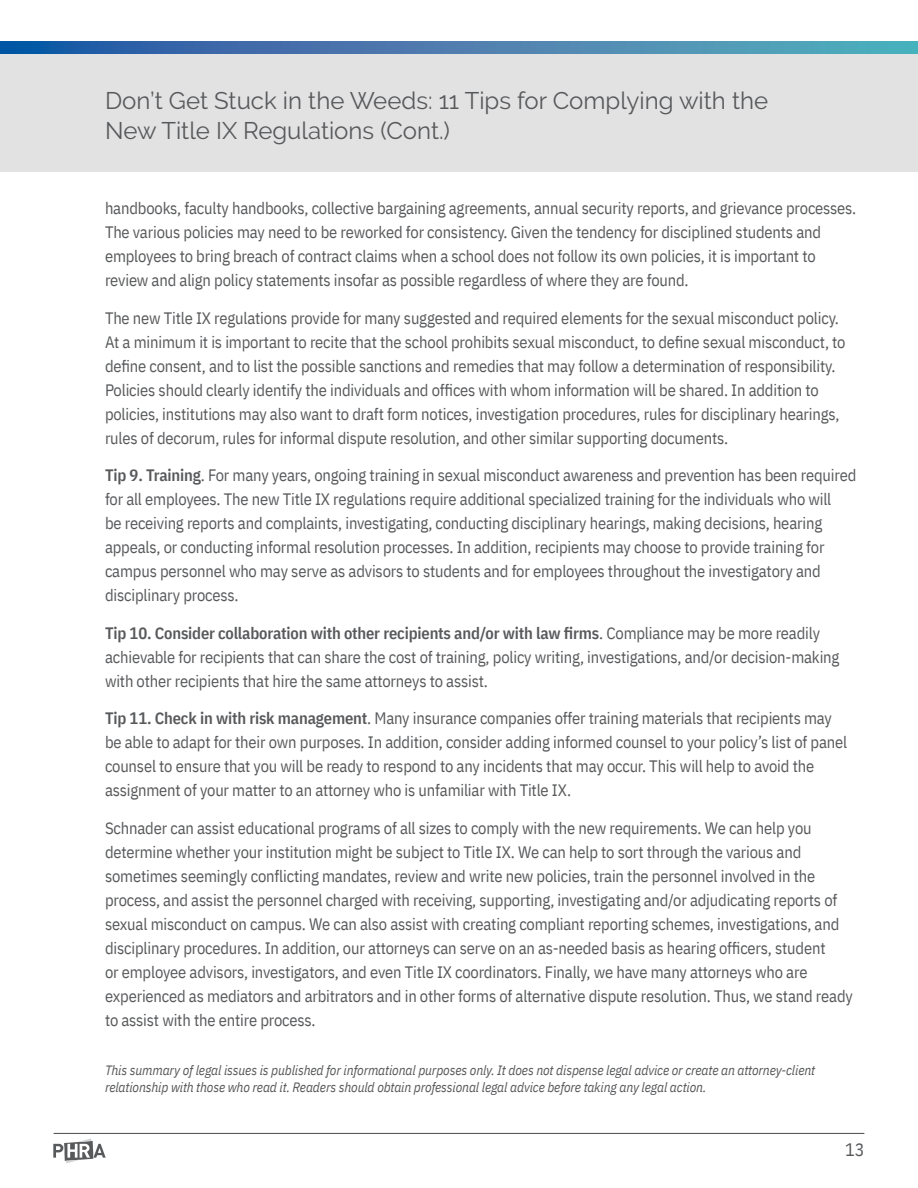
<style>
.page{position:relative;width:918px;height:1188px;background:#fff}
.page>*{position:absolute;margin:0;border:0;box-sizing:border-box;transform-origin:0 0}
.t1{font:24px/30px "Raleway";color:#58595b}
.t2{font:18px "IBM Plex Sans Cond";color:#58595b}
.t3{font:16.5px/24px "IBM Plex Sans Cond";letter-spacing:-.01em;color:#58595b}
.t4{font:italic 13.5px/16.2px "IBM Plex Sans Cond";letter-spacing:-.01em;color:#58595b}
.s1{font-weight:600}
</style>
<div class="page">
<hr style="left:54px;top:1133px;width:810px;height:1px;background:#58595b">
<svg style="left:53px;top:1138px;width:53px;height:25px"></svg>
<div style="left:0;top:54px;width:918px;height:117px;background:#e2e2e3"></div>
<svg style="left:0;top:42px;width:918px;height:12px;background:#4380af"></svg>
<h1 class="t1" style="left:105px;top:86px;width:665px">Don’t Get Stuck in the Weeds: 11 Tips for Complying with the<br>New Title IX Regulations (Cont.)</h1>
<p class="t3" style="left:105px;top:195px;width:753px">handbooks, faculty handbooks, collective bargaining agreements, annual security reports, and grievance processes.<br>The various policies may need to be reworked for consistency. Given the tendency for disciplined students and employees to bring breach of contract claims when a school does not follow its own policies, it is important to review and align policy statements insofar as possible regardless of where they are found.</p>
<p class="t3" style="left:105px;top:304px;width:742px">The new Title IX regulations provide for many suggested and required elements for the sexual misconduct policy.<br>At a minimum it is important to recite that the school prohibits sexual misconduct, to define sexual misconduct, to define consent, and to list the possible sanctions and remedies that may follow a determination of responsibility.<br>Policies should clearly identify the individuals and offices with whom information will be shared. In addition to policies, institutions may also want to draft form notices, investigation procedures, rules for disciplinary hearings, rules of decorum, rules for informal dispute resolution, and other similar supporting documents.</p>
<p class="t3" style="left:105px;top:462px;width:753px"><span class="s1">Tip 9. Training</span>. For many years, ongoing training in sexual misconduct awareness and prevention has been required for all employees. The new Title IX regulations require additional specialized training for the individuals who will<br>be receiving reports and complaints, investigating, conducting disciplinary hearings, making decisions, hearing appeals, or conducting informal resolution processes. In addition, recipients may choose to provide training for campus personnel who may serve as advisors to students and for employees throughout the investigatory and disciplinary process.</p>
<p class="t3" style="left:105px;top:619px;width:736px"><span class="s1">Tip 10. Consider collaboration with other recipients and/or with law firms</span>. Compliance may be more readily achievable for recipients that can share the cost of training, policy writing, investigations, and/or decision-making with other recipients that hire the same attorneys to assist.</p>
<p class="t3" style="left:105px;top:705px;width:744px"><span class="s1">Tip 11. Check in with risk management</span>. Many insurance companies offer training materials that recipients may be able to adapt for their own purposes. In addition, consider adding informed counsel to your policy’s list of panel counsel to ensure that you will be ready to respond to any incidents that may occur. This will help to avoid the assignment of your matter to an attorney who is unfamiliar with Title IX.</p>
<p class="t3" style="left:105px;top:814px;width:749px">Schnader can assist educational programs of all sizes to comply with the new requirements. We can help you determine whether your institution might be subject to Title IX. We can help to sort through the various and sometimes seemingly conflicting mandates, review and write new policies, train the personnel involved in the process, and assist the personnel charged with receiving, supporting, investigating and/or adjudicating reports of sexual misconduct on campus. We can also assist with creating compliant reporting schemes, investigations, and disciplinary procedures. In addition, our attorneys can serve on an as-needed basis as hearing officers, student<br>or employee advisors, investigators, and even Title IX coordinators. Finally, we have many attorneys who are experienced as mediators and arbitrators and in other forms of alternative dispute resolution. Thus, we stand ready to assist with the entire process.</p>
<p class="t4" style="left:105px;top:1061px;width:712px">This summary of legal issues is published for informational purposes only. It does not dispense legal advice or create an attorney-client relationship with those who read it. Readers should obtain professional legal advice before taking any legal action.</p>
<p class="t2" style="left:845px;top:1136px;width:21px">13</p>
</div>
